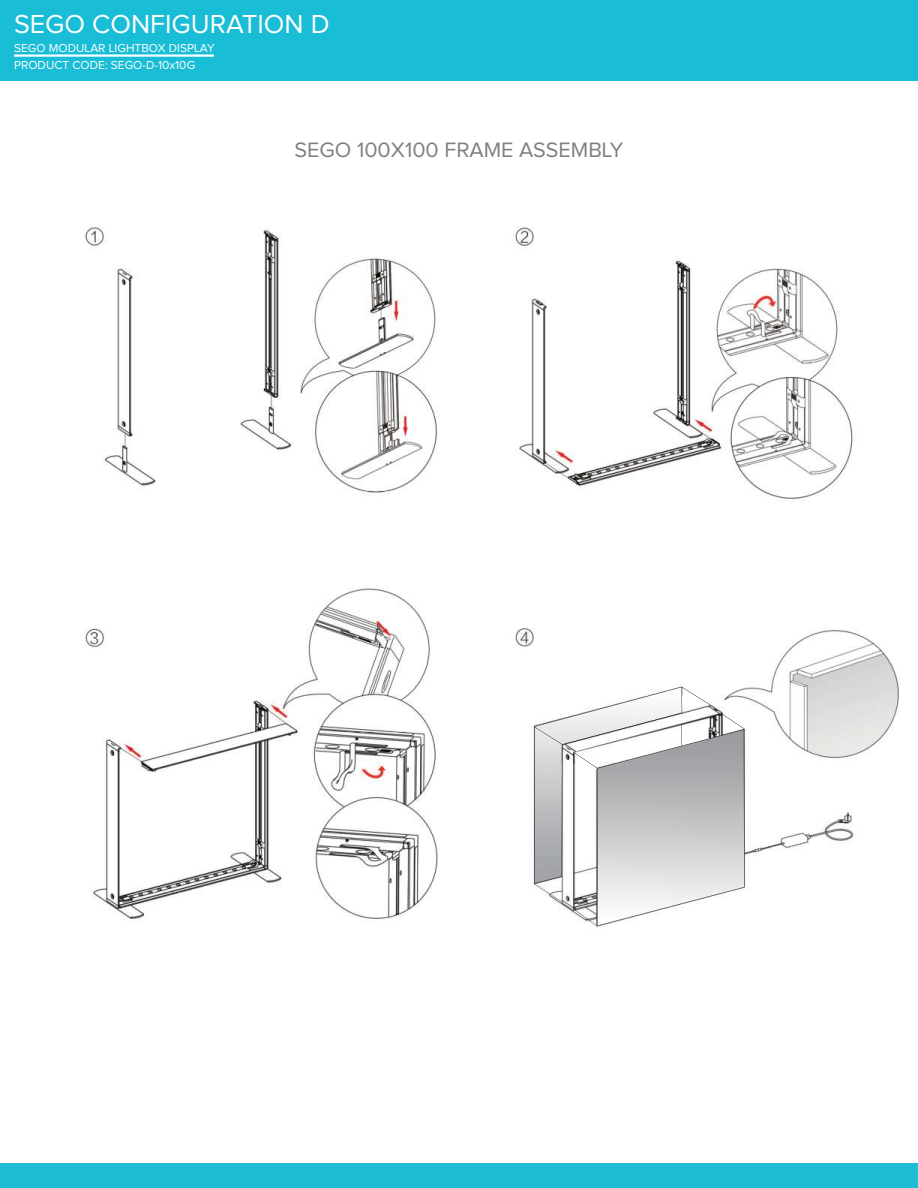
<style>
.page{position:relative;width:918px;height:1188px;background:#fff}
.page>*{position:absolute;margin:0;border:0;box-sizing:border-box;transform-origin:0 0}
.t1{font:27px "Proxima Nova";color:#fff}
.t2{font:21.6px "Proxima Nova";color:#808083}
.t3{font:12px "Proxima Nova";color:#fff}
</style>
<div class="page">
<img style="left:85px;top:226px;width:815px;height:701px">
<img style="left:534px;top:687px;width:148px;height:197px">
<img style="left:682px;top:687px;width:29px;height:18px">
<img style="left:534px;top:727px;width:30px;height:18px">
<img style="left:574px;top:753px;width:23px;height:15px">
<img style="left:722px;top:714px;width:23px;height:16px">
<img style="left:597px;top:729px;width:147px;height:197px">
<div style="left:0;top:1164px;width:918px;height:24px;background:#1fbdd5"></div>
<div style="left:0;top:0;width:918px;height:81px;background:#19bdd5"></div>
<hr style="left:14px;top:54px;width:200px;height:3px;background:#fff">
<h1 class="t1" style="left:14px;top:11px;width:317px">SEGO CONFIGURATION D</h1>
<p class="t3" style="left:14px;top:59px;width:183px">PRODUCT CODE: SEGO-D-10x10G</p>
<p class="t3" style="left:14px;top:42px;width:202px">SEGO MODULAR LIGHTBOX DISPLAY</p>
<h2 class="t2" style="left:294px;top:140px;width:331px">SEGO 100X100 FRAME ASSEMBLY</h2>
</div>
